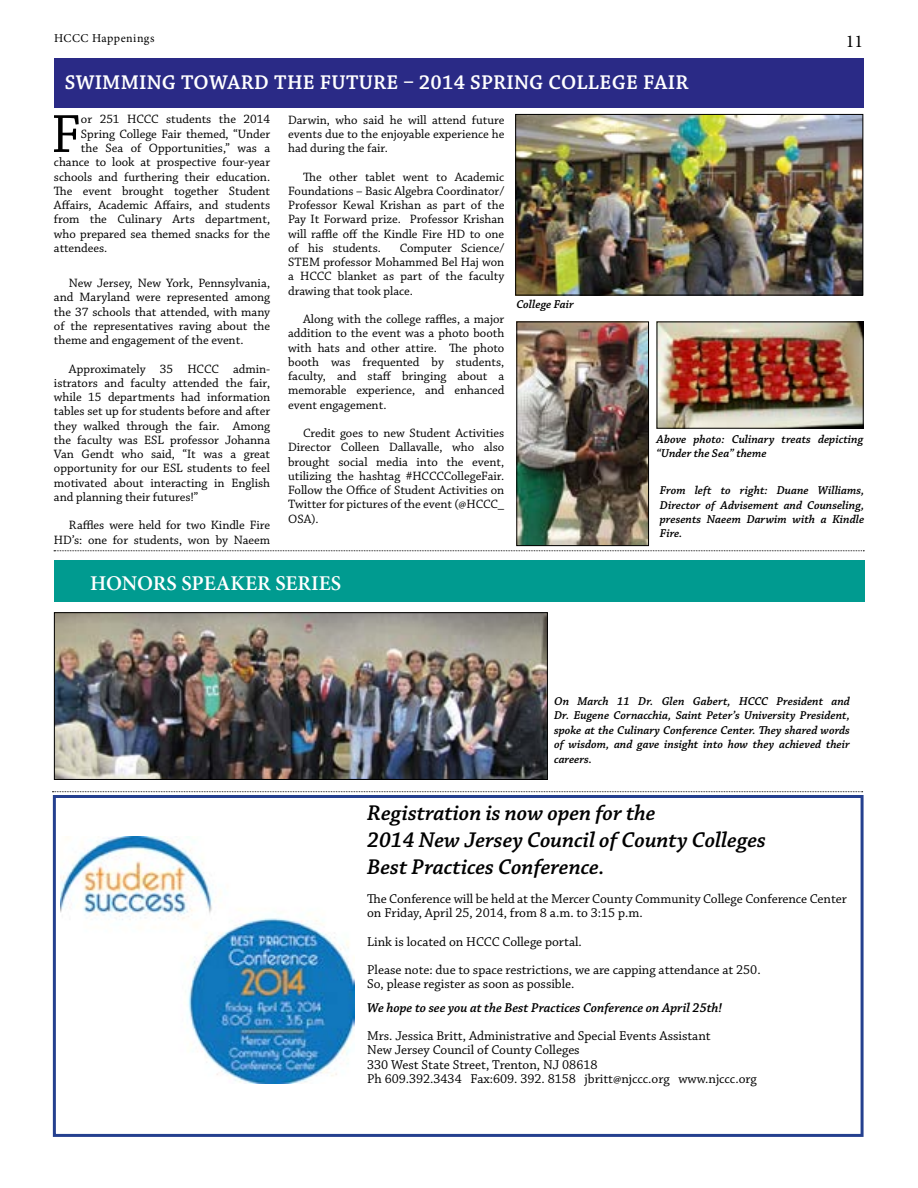
<style>
.page{position:relative;width:918px;height:1188px;background:#fff}
.page>*{position:absolute;margin:0;border:0;box-sizing:border-box;transform-origin:0 0}
.t1{font:56.55px "Chaparral Pro";color:#000}
.t2{font:italic 600 22.5px/27px "Chaparral Pro";color:#000}
.t3{font:600 21px "Chaparral Pro";letter-spacing:.01em;color:#fff}
.t4{font:600 21px "Minion Pro";color:#fff}
.t5{font:18px "Minion Pro";color:#000}
.t6{font:13.5px/14.2px "Chaparral Pro";letter-spacing:-.005em;color:#000}
.t7{font:italic 600 13.5px "Chaparral Pro";letter-spacing:-.005em;color:#000}
.t8{font:12.75px/14.2px "Chaparral Pro";letter-spacing:-.005em;color:#000;text-align:justify}
.t9{font:italic 600 12px/14.4px "Chaparral Pro";color:#000;text-align:justify}
.t10{font:12px "Minion Pro";letter-spacing:.04em;color:#000}
</style>
<div class="page">
<div style="left:53px;top:795px;width:811px;height:342px;border:3px solid #25408f"></div>
<img style="left:517px;top:116px;width:344px;height:177px">
<div style="left:515px;top:114px;width:348px;height:181px;border:1px solid #000"></div>
<img style="left:56px;top:614px;width:490px;height:164px">
<div style="left:54px;top:612px;width:494px;height:168px;border:1px solid #000"></div>
<div style="left:54px;top:58px;width:809px;height:50px;background:#2a2a86"></div>
<img style="left:518px;top:324px;width:129px;height:220px">
<div style="left:516px;top:322px;width:133px;height:224px;border:1px solid #000"></div>
<img style="left:659px;top:324px;width:203px;height:103px">
<div style="left:657px;top:322px;width:207px;height:107px;border:1px solid #000"></div>
<svg style="left:54px;top:550px;width:810px;height:1px"></svg>
<div style="left:54px;top:560px;width:811px;height:42px;background:#009b90"></div>
<img style="left:60px;top:836px;width:294px;height:247px">
<svg style="left:52px;top:791px;width:811px;height:1px"></svg>
<p class="t10" style="left:54px;top:30px;width:102px">HCCC Happenings</p>
<h3 class="t5" style="left:846px;top:29px;width:19px">11</h3>
<h3 class="t3" style="left:65px;top:71px;width:625px">SWIMMING TOWARD THE FUTURE – 2014 SPRING COLLEGE FAIR</h3>
<h1 class="t1" style="left:51px;top:103px;width:32px">F</h1>
<p class="t8" style="left:81px;top:113px;width:191px">or 251 HCCC students the 2014</p>
<p class="t8" style="left:81px;top:127px;width:191px">Spring College Fair themed, “Under</p>
<p class="t8" style="left:81px;top:141px;width:191px">the Sea of Opportunities,” was a</p>
<p class="t8" style="left:54px;top:156px;width:218px">chance to look at prospective four-year</p>
<p class="t8" style="left:54px;top:170px;width:218px">schools and furthering their education.</p>
<p class="t8" style="left:54px;top:184px;width:218px">The event brought together Student</p>
<p class="t8" style="left:54px;top:198px;width:218px">Affairs, Academic Affairs, and students</p>
<p class="t8" style="left:54px;top:213px;width:218px">from the Culinary Arts department,</p>
<p class="t8" style="left:54px;top:227px;width:218px">who prepared sea themed snacks for the</p>
<p class="t8" style="left:54px;top:241px;width:55px">attendees.</p>
<p class="t8" style="left:54px;top:276px;width:218px;text-indent:15px">New Jersey, New York, Pennsylvania, and Maryland were represented among the 37 schools that attended, with many of the representatives raving about the theme and engagement of the event.</p>
<p class="t8" style="left:54px;top:362px;width:218px;text-indent:15px">Approximately 35 HCCC admin&shy;istrators and faculty attended the fair, while 15 departments had information tables set up for students before and after they walked through the fair. Among the faculty was ESL professor Johanna Van Gendt who said, “It was a great opportunity for our ESL students to feel motivated about interacting in English and planning their futures!”</p>
<p class="t8" style="left:54px;top:519px;width:218px;text-align:right">Raffles were held for two Kindle Fire<br>HD’s: one for students, won by Naeem</p>
<p class="t8" style="left:288px;top:113px;width:218px">Darwin, who said he will attend future events due to the enjoyable experience he had during the fair.</p>
<p class="t8" style="left:288px;top:170px;width:218px;text-indent:15px">The other tablet went to Academic Foundations – Basic Algebra Coordinator/ Professor Kewal Krishan as part of the Pay It Forward prize. Professor Krishan will raffle off the Kindle Fire HD to one of his students.</p>
<p class="t8" style="left:288px;top:241px;width:218px;text-indent:111px">Computer Science/ STEM professor Mohammed Bel Haj won a HCCC blanket as part of the faculty drawing that took place.</p>
<p class="t8" style="left:288px;top:312px;width:218px;text-indent:15px">Along with the college raffles, a major addition to the event was a photo booth with hats and other attire. The photo booth was frequented by students, faculty, and staff bringing about a memorable experience, and enhanced event engagement.</p>
<p class="t8" style="left:288px;top:427px;width:218px;text-indent:15px">Credit goes to new Student Activities Director Colleen Dallavalle, who also brought social media into the event, utilizing the hashtag #HCCCCollegeFair.<br>Follow the Office of Student Activities on Twitter for pictures of the event (@HCCC_ OSA).</p>
<h3 class="t4" style="left:90px;top:569px;width:253px">HONORS SPEAKER SERIES</h3>
<p class="t9" style="left:516px;top:298px;width:59px">College Fair</p>
<p class="t9" style="left:657px;top:432px;width:208px">Above photo: Culinary treats depicting “Under the Sea” theme</p>
<p class="t9" style="left:660px;top:484px;width:206px">From left to right: Duane Williams, Director of Advisement and Counseling, presents Naeem Darwim with a Kindle Fire.</p>
<p class="t9" style="left:554px;top:694px;width:297px">On March 11 Dr. Glen Gabert, HCCC President and Dr. Eugene Cornacchia, Saint Peter’s University President, spoke at the Culinary Conference Center. They shared words of wisdom, and gave insight into how they achieved their careers.</p>
<h2 class="t2" style="left:367px;top:801px;width:400px">Registration is now open for the<br>2014 New Jersey Council of County Colleges<br>Best Practices Conference.</h2>
<p class="t6" style="left:367px;top:892px;width:481px">The Conference will be held at the Mercer County Community College Conference Center on Friday, April 25, 2014, from 8 a.m. to 3:15 p.m.</p>
<p class="t6" style="left:367px;top:928px;width:395px;line-height:28.5px">Link is located on HCCC College portal.<br>Please note: due to space restrictions, we are capping attendance at 250.</p>
<p class="t6" style="left:367px;top:978px;width:209px">So, please register as soon as possible.</p>
<p class="t7" style="left:367px;top:1000px;width:357px">We hope to see you at the Best Practices Conference on April 25th!</p>
<p class="t6" style="left:367px;top:1029px;width:391px">Mrs. Jessica Britt, Administrative and Special Events Assistant<br>New Jersey Council of County Colleges<br>330 West State Street, Trenton, NJ 08618<br>Ph 609.392.3434 Fax:609. 392. 8158 jbritt@njccc.org www.njccc.org</p>
</div>
